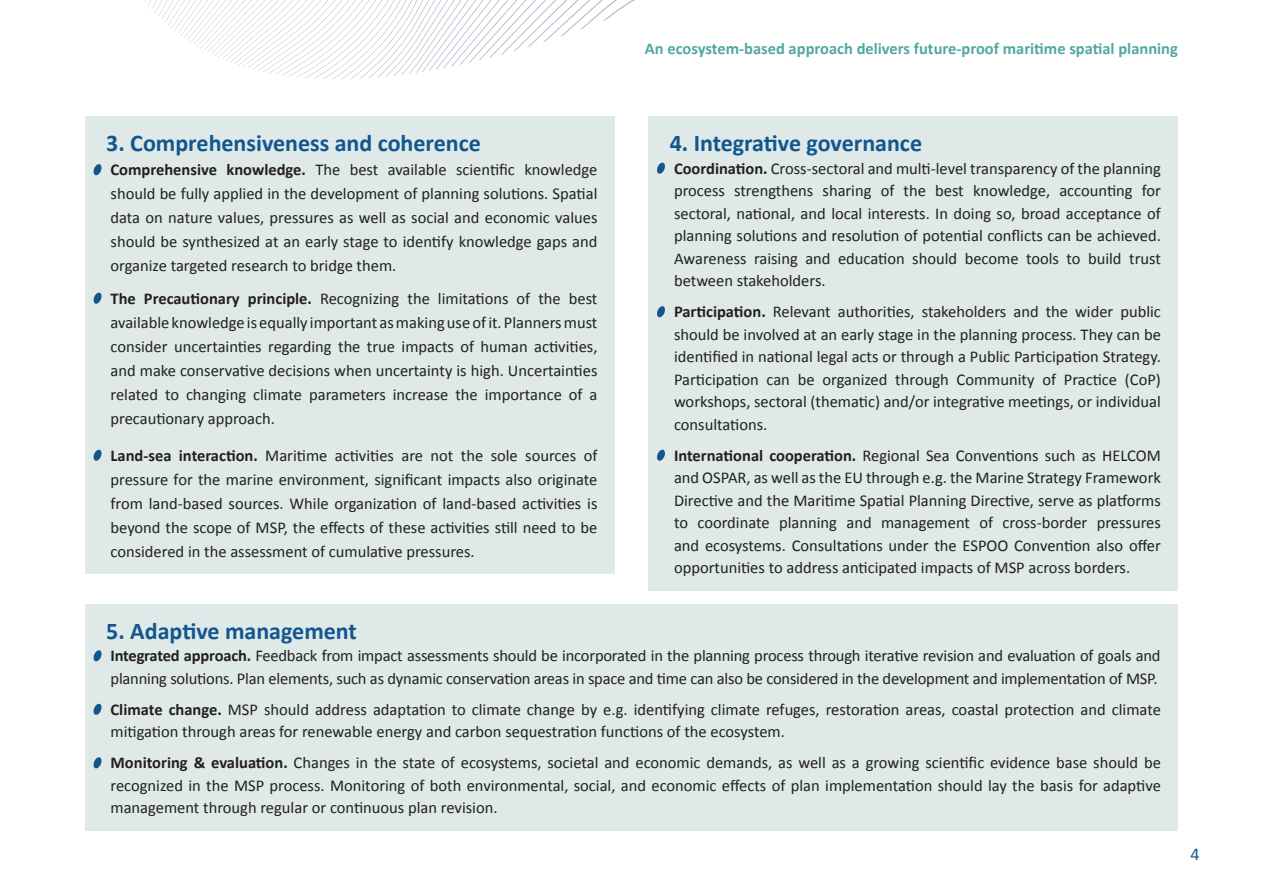
<style>
.page{position:relative;width:1263px;height:893px;background:#fff}
.page>*{position:absolute;margin:0;border:0;box-sizing:border-box;transform-origin:0 0}
.t1{font:700 24px "Calibri";color:#13568e}
.t2{font:18px "Calibri";color:#13568e}
.t3{font:16.5px/22.5px "Calibri";color:#231f20;text-align:justify}
.t4{font:700 16.5px "Calibri";color:#52a8a0}
.s1{font-weight:700}
</style>
<div class="page">
<div style="left:85px;top:116px;width:529px;height:458px;background:#dee9e8"></div>
<svg style="left:93px;top:164px;width:9px;height:12px"></svg>
<svg style="left:93px;top:292px;width:9px;height:12px"></svg>
<svg style="left:93px;top:449px;width:9px;height:12px"></svg>
<div style="left:648px;top:116px;width:530px;height:474px;background:#dee9e8"></div>
<svg style="left:657px;top:162px;width:8px;height:12px"></svg>
<svg style="left:657px;top:306px;width:8px;height:12px"></svg>
<svg style="left:657px;top:449px;width:8px;height:12px"></svg>
<div style="left:85px;top:604px;width:1093px;height:226px;background:#dee9e8"></div>
<svg style="left:93px;top:650px;width:9px;height:12px"></svg>
<svg style="left:93px;top:703px;width:9px;height:12px"></svg>
<svg style="left:93px;top:757px;width:9px;height:12px"></svg>
<svg style="left:144px;top:0;width:491px;height:80px"></svg>
<p class="t4" style="left:645px;top:37px;width:535px">An ecosystem-based approach delivers future-proof maritime spatial planning</p>
<h1 class="t1" style="left:106px;top:126px;width:376px">3. Comprehensiveness and coherence</h1>
<p class="t3" style="left:111px;top:157px;width:488px;line-height:24px"><span class="s1">Comprehensive knowledge.</span> The best available scientific knowledge should be fully applied in the development of planning solutions. Spatial data on nature values, pressures as well as social and economic values should be synthesized at an early stage to identify knowledge gaps and organize targeted research to bridge them.</p>
<p class="t3" style="left:111px;top:286px;width:488px;line-height:24px"><span class="s1">The Precautionary principle.</span> Recognizing the limitations of the best available knowledge is equally important as making use of it. Planners must consider uncertainties regarding the true impacts of human activities, and make conservative decisions when uncertainty is high. Uncertainties related to changing climate parameters increase the importance of a precautionary approach.</p>
<p class="t3" style="left:111px;top:443px;width:488px;line-height:24px"><span class="s1">Land-sea interaction.</span> Maritime activities are not the sole sources of pressure for the marine environment, significant impacts also originate from land-based sources. While organization of land-based activities is beyond the scope of MSP, the effects of these activities still need to be considered in the assessment of cumulative pressures.</p>
<h1 class="t1" style="left:670px;top:126px;width:254px">4. Integrative governance</h1>
<p class="t3" style="left:674px;top:157px;width:488px"><span class="s1">Coordination.</span> Cross-sectoral and multi-level transparency of the planning process strengthens sharing of the best knowledge, accounting for sectoral, national, and local interests. In doing so, broad acceptance of planning solutions and resolution of potential conflicts can be achieved.<br>Awareness raising and education should become tools to build trust between stakeholders.</p>
<p class="t3" style="left:674px;top:300px;width:488px"><span class="s1">Participation.</span> Relevant authorities, stakeholders and the wider public should be involved at an early stage in the planning process. They can be identified in national legal acts or through a Public Participation Strategy.<br>Participation can be organized through Community of Practice (CoP) workshops, sectoral (thematic) and/or integrative meetings, or individual consultations.</p>
<p class="t3" style="left:674px;top:444px;width:488px"><span class="s1">International cooperation.</span> Regional Sea Conventions such as HELCOM and OSPAR, as well as the EU through e.g. the Marine Strategy Framework Directive and the Maritime Spatial Planning Directive, serve as platforms to coordinate planning and management of cross-border pressures and ecosystems. Consultations under the ESPOO Convention also offer opportunities to address anticipated impacts of MSP across borders.</p>
<h1 class="t1" style="left:106px;top:614px;width:252px">5. Adaptive management</h1>
<p class="t3" style="left:111px;top:644px;width:1051px"><span class="s1">Integrated approach.</span> Feedback from impact assessments should be incorporated in the planning process through iterative revision and evaluation of goals and planning solutions. Plan elements, such as dynamic conservation areas in space and time can also be considered in the development and implementation of MSP.</p>
<p class="t3" style="left:111px;top:698px;width:1052px"><span class="s1">Climate change.</span> MSP should address adaptation to climate change by e.g. identifying climate refuges, restoration areas, coastal protection and climate mitigation through areas for renewable energy and carbon sequestration functions of the ecosystem.</p>
<p class="t3" style="left:111px;top:751px;width:1052px"><span class="s1">Monitoring &amp; evaluation.</span> Changes in the state of ecosystems, societal and economic demands, as well as a growing scientific evidence base should be recognized in the MSP process. Monitoring of both environmental, social, and economic effects of plan implementation should lay the basis for adaptive management through regular or continuous plan revision.</p>
<p class="t2" style="left:1190px;top:841px;width:11px">4</p>
</div>
